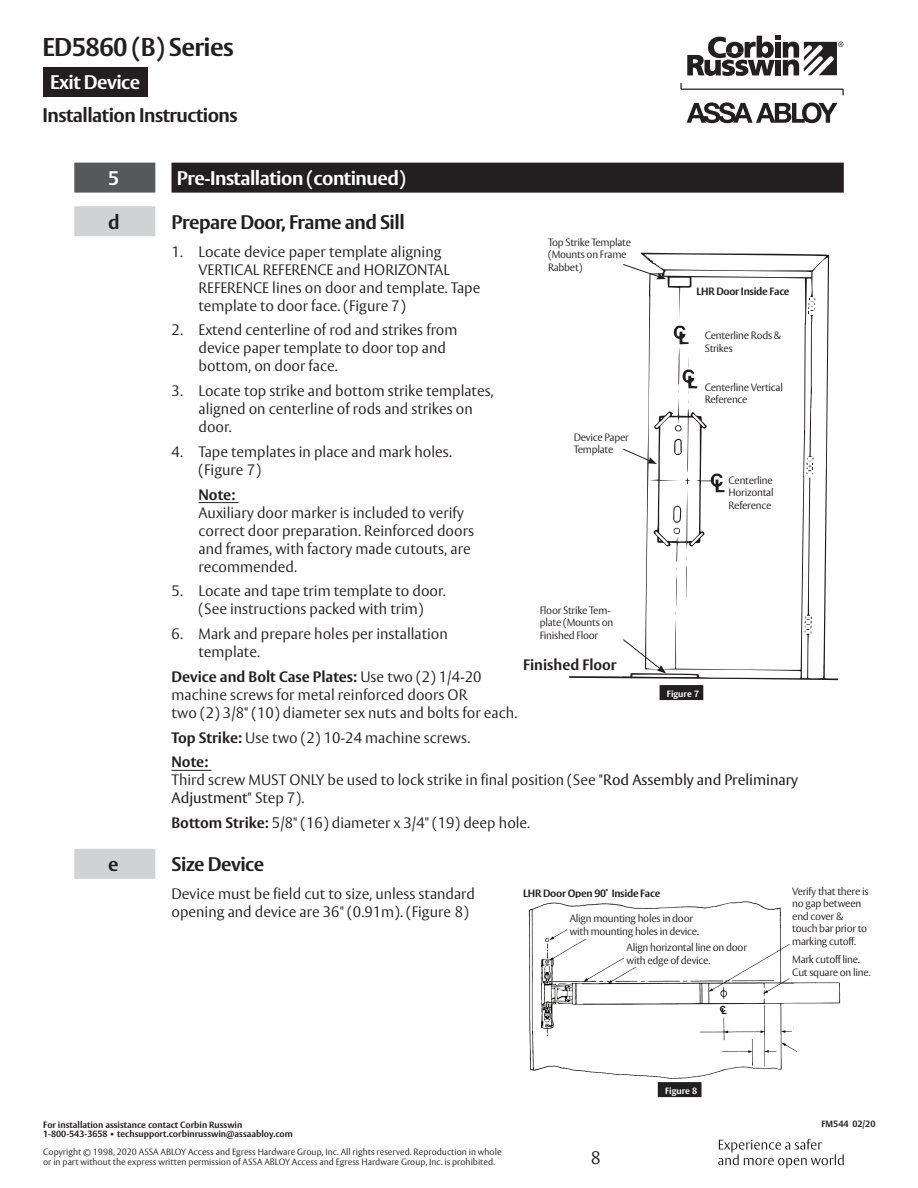
<style>
.page{position:relative;width:918px;height:1188px;background:#fff}
.page>*{position:absolute;margin:0;border:0;box-sizing:border-box;transform-origin:0 0}
.t1{font:700 25.5px "ASSA Vesta";letter-spacing:-.025em;color:#231f20}
.t2{font:700 19.5px "ASSA Vesta";letter-spacing:-.025em;color:#231f20}
.t3{font:700 19.5px "ASSA Vesta";letter-spacing:-.025em;color:#fff}
.t4{font:300 18px "ASSA Vesta";color:#231f20}
.t5{font:300 15px/18px "ASSA Vesta";color:#231f20}
.t6{font:700 15px "ASSA Vesta";color:#231f20}
.t7{font:300 10.5px/12.6px "ASSA Vesta";letter-spacing:-.025em;color:#231f20}
.t8{font:700 10.5px "ASSA Vesta";letter-spacing:-.025em;color:#231f20}
.t9{font:300 9px/10.8px "ASSA Vesta";color:#231f20}
.t10{font:700 9px "ASSA Vesta";color:#231f20}
.t11{font:700 9px "ASSA Vesta";color:#fff}
.t12{font:700 8.4px "Helvetica";color:#040503}
.s1{font-weight:700}
.s2{font-weight:400}
</style>
<div class="page">
<div style="left:43px;top:67px;width:105px;height:30px;background:#231f20"></div>
<svg style="left:680px;top:83px;width:164px;height:12px"></svg>
<svg style="left:687px;top:102px;width:150px;height:21px"></svg>
<svg style="left:687px;top:36px;width:156px;height:40px"></svg>
<svg style="left:718px;top:1139px;width:126px;height:29px"></svg>
<div style="left:74px;top:163px;width:81px;height:30px;background:#57585a"></div>
<div style="left:172px;top:163px;width:672px;height:30px;background:#231f20"></div>
<div style="left:74px;top:206px;width:81px;height:30px;background:#d1d2d4"></div>
<hr style="left:199px;top:502px;width:40px;height:1px;background:#231f20">
<hr style="left:172px;top:770px;width:40px;height:1px;background:#231f20">
<div style="left:74px;top:849px;width:81px;height:30px;background:#d1d2d4"></div>
<img style="left:528px;top:901px;width:313px;height:178px">
<div style="left:658px;top:1082px;width:44px;height:15px;background:#231f20"></div>
<div style="left:568px;top:911px;width:134px;height:28px;background:#fff"></div>
<div style="left:624px;top:941px;width:125px;height:26px;background:#fff"></div>
<div style="left:790px;top:884px;width:83px;height:63px;background:#fff"></div>
<div style="left:790px;top:952px;width:83px;height:27px;background:#fff"></div>
<svg style="left:569px;top:253px;width:269px;height:428px"></svg>
<div style="left:660px;top:685px;width:43px;height:15px;background:#231f20"></div>
<div style="left:521px;top:656px;width:98px;height:16px;background:#fff"></div>
<div style="left:538px;top:604px;width:84px;height:37px;background:#fff"></div>
<div style="left:572px;top:430px;width:60px;height:25px;background:#fff"></div>
<svg style="left:619px;top:254px;width:207px;height:423px"></svg>
<h1 class="t1" style="left:43px;top:31px;width:193px">ED5860 (B) Series</h1>
<h2 class="t3" style="left:50px;top:70px;width:92px">Exit Device</h2>
<h2 class="t2" style="left:43px;top:103px;width:197px">Installation Instructions</h2>
<h2 class="t3" style="left:108px;top:166px;width:13px">5</h2>
<h2 class="t3" style="left:177px;top:166px;width:231px">Pre-Installation (continued)</h2>
<h2 class="t2" style="left:108px;top:210px;width:13px">d</h2>
<h2 class="t2" style="left:172px;top:210px;width:235px">Prepare Door, Frame and Sill</h2>
<p class="t5" style="left:199px;top:243px;width:283px;text-indent:-27px">1. Locate device paper template aligning VERTICAL REFERENCE and HORIZONTAL REFERENCE lines on door and template. Tape template to door face. (Figure 7)</p>
<p class="t5" style="left:199px;top:322px;width:261px;text-indent:-27px">2. Extend centerline of rod and strikes from device paper template to door top and bottom, on door face.</p>
<p class="t5" style="left:199px;top:383px;width:297px;text-indent:-27px">3. Locate top strike and bottom strike templates, aligned on centerline of rods and strikes on door.</p>
<p class="t5" style="left:199px;top:443px;width:255px;text-indent:-27px">4. Tape templates in place and mark holes. (Figure 7)</p>
<p class="t6" style="left:199px;top:485px;width:38px">Note:</p>
<p class="t5" style="left:199px;top:504px;width:277px">Auxiliary door marker is included to verify correct door preparation. Reinforced doors and frames, with factory made cutouts, are recommended.</p>
<p class="t5" style="left:172px;top:583px;width:276px;text-align:center">5. Locate and tape trim template to door. (See instructions packed with trim)</p>
<p class="t5" style="left:199px;top:626px;width:251px;text-indent:-27px">6. Mark and prepare holes per installation template.</p>
<p class="t5" style="left:172px;top:668px;width:347px"><span class="s1">Device and Bolt Case Plates:</span> Use two (2) 1/4-20 machine screws for metal reinforced doors OR<br>two (2) 3/8<span class="s2">"</span> (10) diameter sex nuts and bolts for each.</p>
<p class="t5" style="left:172px;top:726px;width:300px;line-height:24.8px"><span class="s1">Top Strike:</span> Use two (2) 10-24 machine screws.<br><span class="s1">Note:</span></p>
<p class="t5" style="left:172px;top:772px;width:628px">Third screw MUST ONLY be used to lock strike in final position (See <span class="s2">"Rod Assembly and Preliminary<br>Adjustment"</span> Step 7).</p>
<p class="t5" style="left:172px;top:815px;width:360px"><span class="s1">Bottom Strike:</span> 5/8<span class="s2">"</span> (16) diameter x 3/4<span class="s2">"</span> (19) deep hole.</p>
<h2 class="t2" style="left:108px;top:852px;width:12px">e</h2>
<h2 class="t2" style="left:172px;top:852px;width:94px">Size Device</h2>
<p class="t5" style="left:172px;top:886px;width:305px">Device must be field cut to size, unless standard opening and device are 36<span class="s2">"</span> (0.91m). (Figure 8)</p>
<p class="t8" style="left:523px;top:886px;width:138px">LHR Door Open 90˚ Inside Face</p>
<p class="t7" style="left:548px;top:236px;width:85px">Top Strike Template (Mounts on Frame<br>Rabbet)</p>
<p class="t8" style="left:697px;top:285px;width:95px">LHR Door Inside Face</p>
<p class="t7" style="left:705px;top:330px;width:78px">Centerline Rods &amp;<br>Strikes</p>
<p class="t7" style="left:705px;top:381px;width:80px">Centerline Vertical<br>Reference</p>
<p class="t7" style="left:574px;top:431px;width:57px">Device Paper<br>Template</p>
<p class="t7" style="left:728px;top:474px;width:47px;text-align:justify">Centerline Horizontal Reference</p>
<p class="t7" style="left:540px;top:604px;width:75px">Floor Strike Tem&shy;plate (Mounts on<br>Finished Floor</p>
<p class="t6" style="left:523px;top:656px;width:95px">Finished Floor</p>
<p class="t11" style="left:667px;top:688px;width:34px">Figure 7</p>
<p class="t7" style="left:792px;top:885px;width:78px">Verify that there is no gap between end cover &amp; touch bar prior to marking cutoff.</p>
<p class="t7" style="left:792px;top:953px;width:80px">Mark cutoff line.<br>Cut square on line.</p>
<p class="t7" style="left:570px;top:913px;width:131px">Align mounting holes in door with mounting holes in device.</p>
<p class="t7" style="left:627px;top:942px;width:122px">Align horizontal line on door with edge of device.</p>
<p class="t12" style="left:720px;top:1005px;width:9px">CL</p>
<p class="t11" style="left:665px;top:1085px;width:34px">Figure 8</p>
<p class="t10" style="left:43px;top:1120px;width:201px">For installation assistance contact Corbin Russwin</p>
<p class="t10" style="left:821px;top:1119px;width:56px">FM544 02/20</p>
<p class="t10" style="left:43px;top:1129px;width:251px">1-800-543-3658 • techsupport.corbinrusswin@assaabloy.com</p>
<p class="t9" style="left:43px;top:1147px;width:460px">Copyright © 1998, 2020 ASSA ABLOY Access and Egress Hardware Group, Inc. All rights reserved. Reproduction in whole or in part without the express written permission of ASSA ABLOY Access and Egress Hardware Group, Inc. is prohibited.</p>
<p class="t4" style="left:591px;top:1147px;width:12px">8</p>
</div>
